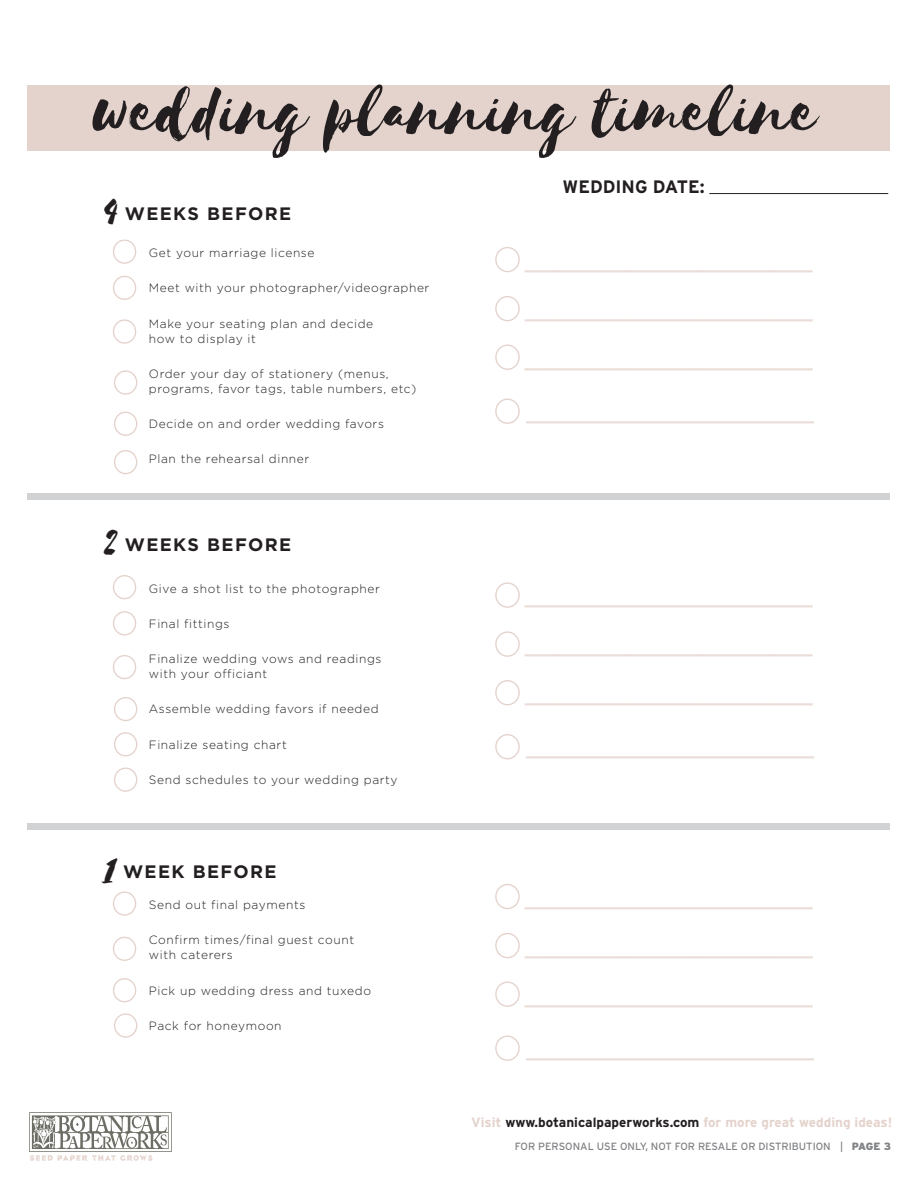
<style>
.page{position:relative;width:918px;height:1188px;background:#fff}
.page>*{position:absolute;margin:0;border:0;box-sizing:border-box;transform-origin:0 0}
.t1{font:78px "Selima";color:#231f20}
.t2{font:45px "Selima";color:#231f20}
.t3{font:700 18px "Interstate";color:#eaddd7}
.t4{font:700 18px "Gotham";letter-spacing:.075em;color:#231f20}
.t5{font:700 18px "Interstate";color:#231f20}
.t6{font:700 13.5px "Interstate";color:#e4d3cc}
.t7{font:300 12px/15px "Gotham";letter-spacing:.05em;color:#231f20}
.t8{font:10.5px "Interstate";color:#808285}
.s1{color:#231f20}
.s2{font-weight:900}
</style>
<div class="page">
<div style="left:28px;top:85px;width:862px;height:65px;background:#e4d3cc"></div>
<svg style="left:29px;top:1112px;width:143px;height:49px"></svg>
<hr style="left:709px;top:193px;width:179px;height:1px;background:#231f20">
<div style="left:28px;top:493px;width:862px;height:6px;background:#d1d2d4"></div>
<div style="left:28px;top:823px;width:862px;height:6px;background:#d1d2d4"></div>
<div style="left:113px;top:240px;width:23px;height:24px;border:1px solid #e4d3cc;border-radius:50%"></div>
<div style="left:113px;top:575px;width:23px;height:24px;border:1px solid #e4d3cc;border-radius:50%"></div>
<div style="left:113px;top:891px;width:23px;height:25px;border:1px solid #e4d3cc;border-radius:50%"></div>
<div style="left:113px;top:319px;width:23px;height:25px;border:1px solid #e4d3cc;border-radius:50%"></div>
<div style="left:113px;top:655px;width:23px;height:24px;border:1px solid #e4d3cc;border-radius:50%"></div>
<div style="left:113px;top:978px;width:23px;height:24px;border:1px solid #e4d3cc;border-radius:50%"></div>
<div style="left:113px;top:276px;width:23px;height:24px;border:1px solid #e4d3cc;border-radius:50%"></div>
<div style="left:113px;top:611px;width:23px;height:25px;border:1px solid #e4d3cc;border-radius:50%"></div>
<div style="left:113px;top:937px;width:23px;height:24px;border:1px solid #e4d3cc;border-radius:50%"></div>
<div style="left:114px;top:370px;width:23px;height:25px;border:1px solid #e4d3cc;border-radius:50%"></div>
<div style="left:114px;top:697px;width:23px;height:24px;border:1px solid #e4d3cc;border-radius:50%"></div>
<div style="left:114px;top:1013px;width:23px;height:25px;border:1px solid #e4d3cc;border-radius:50%"></div>
<div style="left:114px;top:412px;width:23px;height:24px;border:1px solid #e4d3cc;border-radius:50%"></div>
<div style="left:114px;top:732px;width:23px;height:24px;border:1px solid #e4d3cc;border-radius:50%"></div>
<div style="left:114px;top:450px;width:23px;height:24px;border:1px solid #e4d3cc;border-radius:50%"></div>
<div style="left:114px;top:768px;width:23px;height:24px;border:1px solid #e4d3cc;border-radius:50%"></div>
<div style="left:495px;top:247px;width:25px;height:25px;border:1px solid #e4d3cc;border-radius:50%"></div>
<div style="left:495px;top:399px;width:25px;height:25px;border:1px solid #e4d3cc;border-radius:50%"></div>
<div style="left:495px;top:345px;width:25px;height:25px;border:1px solid #e4d3cc;border-radius:50%"></div>
<div style="left:495px;top:296px;width:25px;height:25px;border:1px solid #e4d3cc;border-radius:50%"></div>
<div style="left:495px;top:582px;width:25px;height:26px;border:1px solid #e4d3cc;border-radius:50%"></div>
<div style="left:495px;top:734px;width:25px;height:25px;border:1px solid #e4d3cc;border-radius:50%"></div>
<div style="left:495px;top:680px;width:25px;height:25px;border:1px solid #e4d3cc;border-radius:50%"></div>
<div style="left:495px;top:631px;width:25px;height:26px;border:1px solid #e4d3cc;border-radius:50%"></div>
<div style="left:495px;top:884px;width:25px;height:25px;border:1px solid #e4d3cc;border-radius:50%"></div>
<div style="left:495px;top:1035px;width:25px;height:26px;border:1px solid #e4d3cc;border-radius:50%"></div>
<div style="left:495px;top:981px;width:25px;height:26px;border:1px solid #e4d3cc;border-radius:50%"></div>
<div style="left:495px;top:933px;width:25px;height:25px;border:1px solid #e4d3cc;border-radius:50%"></div>
<h1 class="t1" style="left:93px;top:69px;width:727px">wedding planning timeline</h1>
<p class="t2" style="left:104px;top:187px;width:16px">4</p>
<p class="t4" style="left:125px;top:201px;width:168px">WEEKS BEFORE</p>
<p class="t7" style="left:149px;top:245px;width:167px">Get your marriage license</p>
<p class="t7" style="left:149px;top:280px;width:282px">Meet with your photographer/videographer</p>
<p class="t7" style="left:149px;top:316px;width:226px">Make your seating plan and decide how to display it</p>
<p class="t7" style="left:149px;top:366px;width:269px">Order your day of stationery (menus, programs, favor tags, table numbers, etc)</p>
<p class="t7" style="left:149px;top:416px;width:237px">Decide on and order wedding favors</p>
<p class="t7" style="left:149px;top:451px;width:162px">Plan the rehearsal dinner</p>
<p class="t2" style="left:104px;top:518px;width:16px">2</p>
<p class="t4" style="left:125px;top:533px;width:168px">WEEKS BEFORE</p>
<p class="t7" style="left:149px;top:581px;width:233px">Give a shot list to the photographer</p>
<p class="t7" style="left:149px;top:616px;width:82px">Final fittings</p>
<p class="t7" style="left:149px;top:651px;width:234px">Finalize wedding vows and readings with your officiant</p>
<p class="t7" style="left:149px;top:701px;width:231px">Assemble wedding favors if needed</p>
<p class="t7" style="left:149px;top:737px;width:139px">Finalize seating chart</p>
<p class="t7" style="left:149px;top:772px;width:250px">Send schedules to your wedding party</p>
<p class="t2" style="left:104px;top:845px;width:14px">1</p>
<p class="t4" style="left:123px;top:860px;width:155px">WEEK BEFORE</p>
<p class="t7" style="left:149px;top:897px;width:158px">Send out final payments</p>
<p class="t7" style="left:149px;top:932px;width:207px">Confirm times/final guest count with caterers</p>
<p class="t7" style="left:149px;top:982px;width:224px">Pick up wedding dress and tuxedo</p>
<p class="t7" style="left:149px;top:1018px;width:134px">Pack for honeymoon</p>
<h3 class="t5" style="left:562px;top:177px;width:144px">WEDDING DATE:</h3>
<p class="t3" style="left:525px;top:252px;width:289px">________________________________</p>
<p class="t3" style="left:525px;top:301px;width:289px">________________________________</p>
<p class="t3" style="left:525px;top:350px;width:289px">________________________________</p>
<p class="t3" style="left:526px;top:403px;width:289px">________________________________</p>
<p class="t3" style="left:525px;top:588px;width:289px">________________________________</p>
<p class="t3" style="left:525px;top:637px;width:289px">________________________________</p>
<p class="t3" style="left:525px;top:686px;width:289px">________________________________</p>
<p class="t3" style="left:526px;top:739px;width:289px">________________________________</p>
<p class="t3" style="left:525px;top:889px;width:289px">________________________________</p>
<p class="t3" style="left:525px;top:938px;width:289px">________________________________</p>
<p class="t3" style="left:525px;top:987px;width:289px">________________________________</p>
<p class="t3" style="left:526px;top:1040px;width:289px">________________________________</p>
<p class="t6" style="left:471px;top:1115px;width:423px">Visit <span class="s1">www.botanicalpaperworks.com</span> for more great wedding ideas!</p>
<p class="t8" style="left:515px;top:1140px;width:378px">FOR PERSONAL USE ONLY, NOT FOR RESALE OR DISTRIBUTION | <span class="s2">PAGE 3</span></p>
</div>
